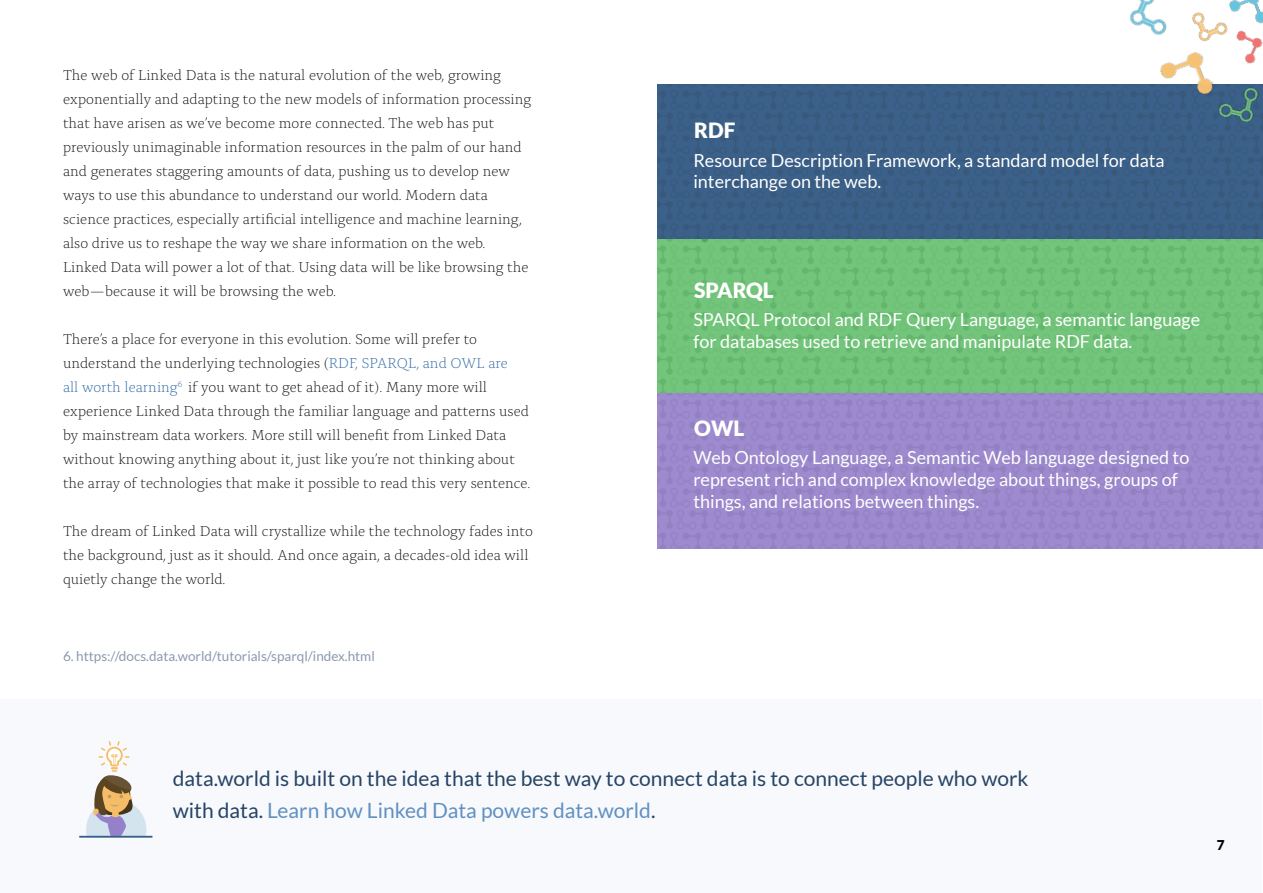
<style>
.page{position:relative;width:1263px;height:893px;background:#fff}
.page>*{position:absolute;margin:0;border:0;box-sizing:border-box;transform-origin:0 0}
.t1{font:21px/31.5px "Lato";color:#274465}
.t2{font:900 21px "Lato";color:#fff}
.t3{font:18px/21.6px "Lato";color:#fff}
.t4{font:300 15px/24px "Alda OTCEV";color:#000}
.t5{font:13.5px "Lato";color:#8b9aae}
.t6{font:900 13.5px "Lato";color:#000}
.s1{color:#215e9e}
.s2{color:#6190c2}
</style>
<div class="page">
<div style="left:1px;top:699px;width:1261px;height:193px;background:#f7f9fd"></div>
<img style="left:657px;top:84px;width:606px;height:155px">
<div style="left:657px;top:239px;width:606px;height:155px;background:linear-gradient(to right,#70c278,#70c278)"></div>
<div style="left:657px;top:394px;width:606px;height:155px;background:linear-gradient(to right,#9b88cb,#9b88cb)"></div>
<img style="left:1230px;top:0;width:33px;height:24px">
<img style="left:1192px;top:3px;width:38px;height:39px">
<img style="left:1228px;top:29px;width:35px;height:35px">
<img style="left:1216px;top:84px;width:45px;height:40px">
<img style="left:1157px;top:52px;width:60px;height:58px">
<img style="left:1129px;top:0;width:38px;height:35px">
<svg style="left:86px;top:741px;width:60px;height:95px"></svg>
<hr style="left:80px;top:836px;width:72px;height:2px;background:#355d8a">
<p class="t4" style="left:63px;top:62px;width:470px">The web of Linked Data is the natural evolution of the web, growing exponentially and adapting to the new models of information processing that have arisen as we’ve become more connected. The web has put previously unimaginable information resources in the palm of our hand and generates staggering amounts of data, pushing us to develop new ways to use this abundance to understand our world. Modern data science practices, especially artificial intelligence and machine learning, also drive us to reshape the way we share information on the web.<br>Linked Data will power a lot of that. Using data will be like browsing the web—because it will be browsing the web.</p>
<p class="t4" style="left:63px;top:326px;width:469px">There’s a place for everyone in this evolution. Some will prefer to understand the underlying technologies (<span class="s1">RDF, SPARQL, and OWL are<br>all worth learning</span><sup>6</sup> if you want to get ahead of it). Many more will experience Linked Data through the familiar language and patterns used by mainstream data workers. More still will benefit from Linked Data without knowing anything about it, just like you’re not thinking about the array of technologies that make it possible to read this very sentence.</p>
<p class="t4" style="left:63px;top:518px;width:471px">The dream of Linked Data will crystallize while the technology fades into the background, just as it should. And once again, a decades-old idea will quietly change the world.</p>
<p class="t5" style="left:63px;top:649px;width:313px">6. https://docs.data.world/tutorials/sparql/index.html</p>
<h1 class="t2" style="left:694px;top:118px;width:43px">RDF</h1>
<p class="t3" style="left:693px;top:149px;width:473px">Resource Description Framework, a standard model for data interchange on the web.</p>
<h1 class="t2" style="left:694px;top:278px;width:81px">SPARQL</h1>
<p class="t3" style="left:693px;top:309px;width:508px">SPARQL Protocol and RDF Query Language, a semantic language for databases used to retrieve and manipulate RDF data.</p>
<h1 class="t2" style="left:694px;top:416px;width:52px">OWL</h1>
<p class="t3" style="left:693px;top:447px;width:497px">Web Ontology Language, a Semantic Web language designed to represent rich and complex knowledge about things, groups of things, and relations between things.</p>
<h1 class="t1" style="left:173px;top:763px;width:857px">data.world is built on the idea that the best way to connect data is to connect people who work with data. <span class="s2">Learn how Linked Data powers data.world</span>.</h1>
<p class="t6" style="left:1217px;top:837px;width:9px">7</p>
</div>
